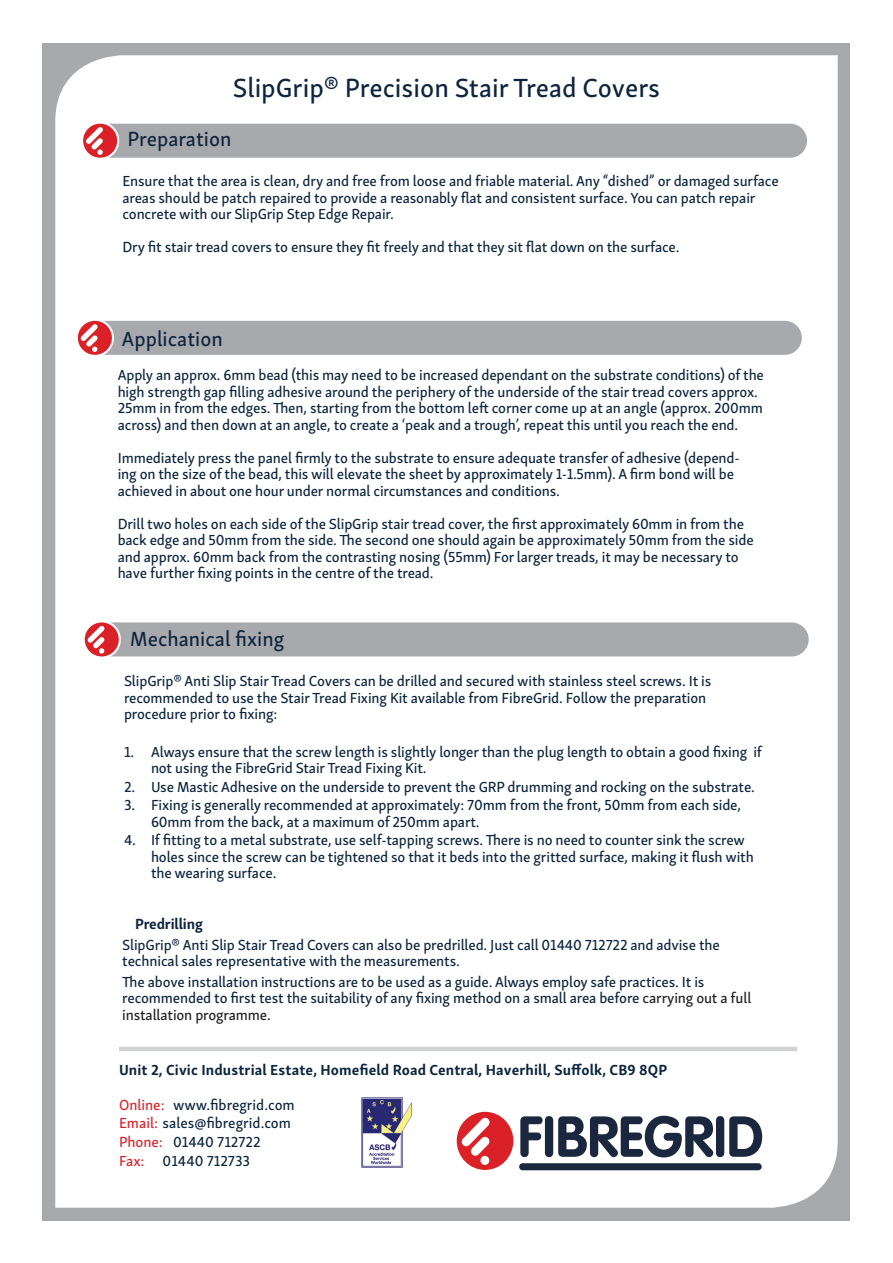
<style>
.page{position:relative;width:893px;height:1263px;background:#fff}
.page>*{position:absolute;margin:0;border:0;box-sizing:border-box;transform-origin:0 0}
.t1{font:27px "Skolar Sans Latn Me";color:#0d253d}
.t2{font:21px "Skolar Sans Latn Me";color:#0d253d}
.t3{font:15px/16.5px "Skolar Sans Latn Me";letter-spacing:-.01em;color:#0d253d}
.t4{font:700 15px "Skolar Sans Latn";letter-spacing:.01em;color:#0d253d}
.t5{font:700 15px "Skolar Sans Latn";letter-spacing:-.01em;color:#0d253d}
.s1{color:#231f20}
.s2{color:#da2128}
</style>
<div class="page">
<div style="left:43px;top:43px;width:807px;height:1177px;background:#a8a9ad"></div>
<div style="left:55px;top:55px;width:783px;height:1153px;background:#fff"></div>
<svg style="left:81px;top:122px;width:38px;height:38px"></svg>
<svg style="left:83px;top:124px;width:34px;height:34px"></svg>
<svg style="left:86px;top:124px;width:721px;height:34px"></svg>
<svg style="left:83px;top:620px;width:38px;height:39px"></svg>
<div style="left:85px;top:622px;width:34px;height:34px;background:#da2128;border-radius:50%"></div>
<svg style="left:87px;top:622px;width:722px;height:34px"></svg>
<hr style="left:119px;top:1047px;width:678px;height:4px;background:#d1d2d4">
<img style="left:361px;top:1097px;width:51px;height:70px">
<svg style="left:76px;top:319px;width:38px;height:38px"></svg>
<div style="left:78px;top:321px;width:34px;height:34px;background:#da2128;border-radius:50%"></div>
<svg style="left:80px;top:321px;width:722px;height:34px"></svg>
<svg style="left:520px;top:1116px;width:23px;height:41px"></svg>
<div style="left:545px;top:1116px;width:8px;height:41px;background:#1b273e;border-radius:4px"></div>
<svg style="left:558px;top:1116px;width:155px;height:41px;background:#737b89"></svg>
<div style="left:716px;top:1116px;width:8px;height:41px;background:#1b273e;border-radius:4px"></div>
<svg style="left:729px;top:1116px;width:33px;height:41px"></svg>
<div style="left:457px;top:1112px;width:56px;height:58px;background:#da2128;border-radius:50%"></div>
<svg style="left:461px;top:1117px;width:29px;height:39px"></svg>
<div style="left:480px;top:1156px;width:9px;height:9px;background:#fff;border-radius:50%"></div>
<div style="left:519px;top:1163px;width:243px;height:7px;background:#1b273e;border-radius:3px"></div>
<p class="t1" style="left:233px;top:67px;width:429px">SlipGrip® Precision Stair Tread Covers</p>
<p class="t2" style="left:127px;top:123px;width:106px">Preparation</p>
<p class="t3" style="left:122px;top:172px;width:658px">Ensure that the area is clean, dry and free from loose and friable material. Any “dished” or damaged surface areas should be patch repaired to provide a reasonably flat and consistent surface. You can patch repair</p>
<p class="t3" style="left:122px;top:205px;width:273px">concrete with our SlipGrip Step Edge Repair.</p>
<p class="t3" style="left:122px;top:238px;width:559px">Dry fit stair tread covers to ensure they fit freely and that they sit flat down on the surface.</p>
<p class="t2" style="left:122px;top:322px;width:102px">Application</p>
<p class="t3" style="left:118px;top:365px;width:648px">Apply an approx. 6mm bead (this may need to be increased dependant on the substrate conditions) of the high strength gap filling adhesive around the periphery of the underside of the stair tread covers approx.<br>25mm in from the edges. Then, starting from the bottom left corner come up at an angle (approx. 200mm across) and then down at an angle, to create a ‘peak and a trough’, repeat this until you reach the end.</p>
<p class="t3" style="left:118px;top:448px;width:624px">Immediately press the panel firmly to the substrate to ensure adequate transfer of adhesive (depend&shy;ing on the size of the bead, this will elevate the sheet by approximately 1-1.5mm). A firm bond will be achieved in about one hour under normal circumstances and conditions.</p>
<p class="t3" style="left:118px;top:514px;width:638px">Drill two holes on each side of the SlipGrip stair tread cover, the first approximately 60mm in from the back edge and 50mm from the side. The second one should again be approximately 50mm from the side and approx. 60mm back from the contrasting nosing (55mm) For larger treads, it may be necessary to have further fixing points in the centre of the tread.</p>
<p class="t2" style="left:130px;top:623px;width:156px">Mechanical fixing</p>
<p class="t3" style="left:124px;top:672px;width:589px">SlipGrip® Anti Slip Stair Tread Covers can be drilled and secured with stainless steel screws. It is recommended to use the Stair Tread Fixing Kit available from FibreGrid. Follow the preparation procedure prior to fixing:</p>
<p class="t3" style="left:151px;top:742px;width:612px;text-indent:-27px">1. Always ensure that the screw length is slightly longer than the plug length to obtain a good fixing if not using the FibreGrid Stair Tread Fixing Kit.</p>
<p class="t3" style="left:124px;top:777px;width:632px">2. Use Mastic Adhesive on the underside to prevent the GRP drumming and rocking on the substrate.</p>
<p class="t3" style="left:151px;top:796px;width:592px;text-indent:-27px">3. Fixing is generally recommended at approximately: 70mm from the front, 50mm from each side,<br>60mm from the back, at a maximum of 250mm apart.</p>
<p class="t3" style="left:151px;top:831px;width:604px;text-indent:-27px">4. If fitting to a metal substrate, use self-tapping screws. There is no need to counter sink the screw holes since the screw can be tightened so that it beds into the gritted surface, making it flush with the wearing surface.</p>
<p class="t5" style="left:135px;top:911px;width:69px">Predrilling</p>
<p class="t3" style="left:122px;top:935px;width:599px">SlipGrip® Anti Slip Stair Tread Covers can also be predrilled. Just call 01440 712722 and advise the technical sales representative with the measurements.</p>
<p class="t3" style="left:122px;top:972px;width:631px">The above installation instructions are to be used as a guide. Always employ safe practices. It is recommended to first test the suitability of any fixing method on a small area before <span class="s1">carrying out a full installation programme.</span></p>
<p class="t4" style="left:119px;top:1057px;width:550px">Unit 2, Civic Industrial Estate, Homefield Road Central, Haverhill, Suffolk, CB9 8QP</p>
<p class="t3" style="left:119px;top:1095px;width:177px"><span class="s2">Online:</span> www.fibregrid.com</p>
<p class="t3" style="left:119px;top:1114px;width:173px"><span class="s2">Email:</span> sales@fibregrid.com</p>
<p class="t3" style="left:119px;top:1132px;width:143px"><span class="s2">Phone:</span> 01440 712722</p>
<p class="t3" style="left:119px;top:1151px;width:133px"><span class="s2">Fax:</span> 01440 712733</p>
</div>
